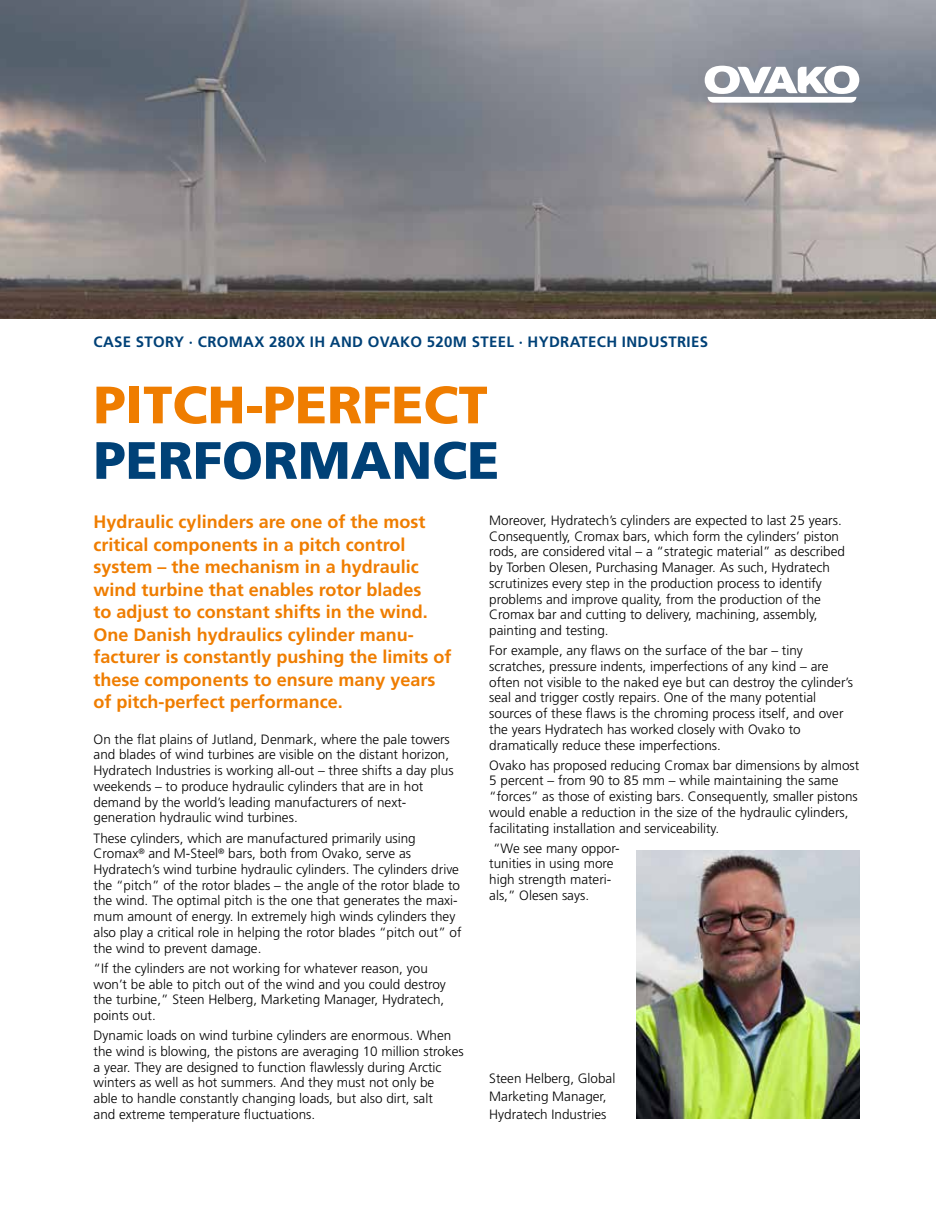
<style>
.page{position:relative;width:936px;height:1212px;background:#fff}
.page>*{position:absolute;margin:0;border:0;box-sizing:border-box;transform-origin:0 0}
.t1{font:900 52.5px "Frutiger LT Std";color:#ef7d00}
.t2{font:900 52.5px "Frutiger LT Std";color:#004177}
.t3{font:700 18px/22.5px "Frutiger LT Std";color:#ef7d00}
.t4{font:700 15px "Frutiger LT Std";letter-spacing:.02em;color:#004177}
.t5{font:300 13.5px/15.8px "Frutiger LT Std";color:#000}
</style>
<div class="page">
<img style="left:0;top:0;width:935px;height:319px">
<img style="left:636px;top:851px;width:223px;height:268px">
<svg style="left:704px;top:66px;width:155px;height:37px"></svg>
<p class="t4" style="left:94px;top:332px;width:616px">CASE STORY · CROMAX 280X IH AND OVAKO 520M STEEL · HYDRATECH INDUSTRIES</p>
<h1 class="t1" style="left:94px;top:373px;width:395px">PITCH-PERFECT</h1>
<h1 class="t2" style="left:94px;top:429px;width:407px">PERFORMANCE</h1>
<p class="t3" style="left:94px;top:511px;width:359px">Hydraulic cylinders are one of the most critical components in a pitch control system – the mechanism in a hydraulic wind turbine that enables rotor blades<br>to adjust to constant shifts in the wind.<br>One Danish hydraulics cylinder manu&shy;facturer is constantly pushing the limits of these components to ensure many years of pitch-perfect performance.</p>
<p class="t5" style="left:94px;top:731px;width:361px">On the flat plains of Jutland, Denmark, where the pale towers and blades of wind turbines are visible on the distant horizon, Hydratech Industries is working all-out – three shifts a day plus weekends – to produce hydraulic cylinders that are in hot demand by the world’s leading manufacturers of next&shy;generation hydraulic wind turbines.</p>
<p class="t5" style="left:94px;top:830px;width:369px">These cylinders, which are manufactured primarily using Cromax<sup>®</sup> and M-Steel<sup>®</sup> bars, both from Ovako, serve as Hydratech’s wind turbine hydraulic cylinders. The cylinders drive the “pitch” of the rotor blades – the angle of the rotor blade to the wind. The optimal pitch is the one that generates the maxi&shy;mum amount of energy. In extremely high winds cylinders they also play a critical role in helping the rotor blades “pitch out” of the wind to prevent damage.</p>
<p class="t5" style="left:94px;top:960px;width:354px">“If the cylinders are not working for whatever reason, you won’t be able to pitch out of the wind and you could destroy the turbine,” Steen Helberg, Marketing Manager, Hydratech, points out.</p>
<p class="t5" style="left:94px;top:1028px;width:371px">Dynamic loads on wind turbine cylinders are enormous. When the wind is blowing, the pistons are averaging 10 million strokes a year. They are designed to function flawlessly during Arctic winters as well as hot summers. And they must not only be<br>able to handle constantly changing loads, but also dirt, salt<br>and extreme temperature fluctuations.</p>
<p class="t5" style="left:489px;top:512px;width:357px">Moreover, Hydratech’s cylinders are expected to last 25 years.<br>Consequently, Cromax bars, which form the cylinders’ piston rods, are considered vital – a “strategic material” as described by Torben Olesen, Purchasing Manager. As such, Hydratech scrutinizes every step in the production process to identify problems and improve quality, from the production of the Cromax bar and cutting to delivery, machining, assembly, painting and testing.</p>
<p class="t5" style="left:489px;top:643px;width:365px">For example, any flaws on the surface of the bar – tiny scratches, pressure indents, imperfections of any kind – are often not visible to the naked eye but can destroy the cylinder’s seal and trigger costly repairs. One of the many potential sources of these flaws is the chroming process itself, and over the years Hydratech has worked closely with Ovako to dramatically reduce these imperfections.</p>
<p class="t5" style="left:489px;top:757px;width:371px">Ovako has proposed reducing Cromax bar dimensions by almost 5 percent – from 90 to 85 mm – while maintaining the same “forces” as those of existing bars. Consequently, smaller pistons would enable a reduction in the size of the hydraulic cylinders, facilitating installation and serviceability.</p>
<p class="t5" style="left:489px;top:840px;width:132px">“We see many oppor&shy;tunities in using more high strength materi&shy;als,” Olesen says.</p>
<p class="t5" style="left:489px;top:1069px;width:128px;line-height:18px">Steen Helberg, Global<br>Marketing Manager,<br>Hydratech Industries</p>
</div>
